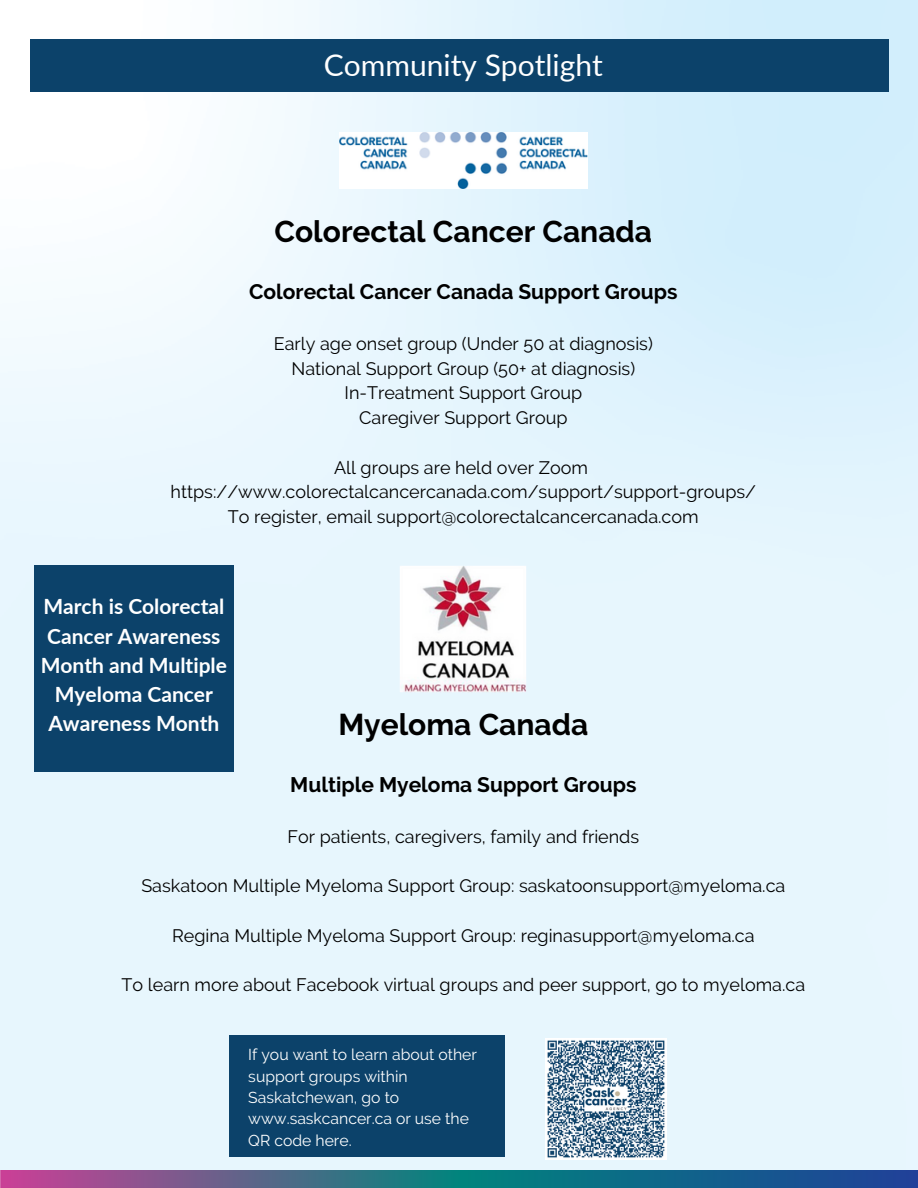
<style>
.page{position:relative;width:918px;height:1188px;background:#fff}
.page>*{position:absolute;margin:0;border:0;box-sizing:border-box;transform-origin:0 0}
.t1{font:700 30px "Raleway";color:#000}
.t2{font:30px "Lato";color:#fff}
.t3{font:700 21px/29.2px "Lato";color:#fff;text-align:center}
.t4{font:700 21px "Raleway";color:#000}
.t5{font:18px/24.8px "Raleway";color:#000;text-align:center}
.t6{font:15.75px/21.3px "Raleway";color:#fff}
</style>
<div class="page">
<img style="left:0;top:0;width:918px;height:1170px">
<img style="left:0;top:1170px;width:918px;height:18px">
<div style="left:30px;top:40px;width:858px;height:52px;background:#0c426a"></div>
<img style="left:545px;top:1038px;width:122px;height:122px">
<div style="left:229px;top:1036px;width:275px;height:121px;background:#0c426a"></div>
<img style="left:339px;top:132px;width:249px;height:57px">
<img style="left:400px;top:566px;width:127px;height:127px">
<div style="left:34px;top:566px;width:200px;height:206px;background:#0c426a"></div>
<p class="t2" style="left:324px;top:47px;width:281px">Community Spotlight</p>
<h1 class="t1" style="left:275px;top:214px;width:379px">Colorectal Cancer Canada</h1>
<h3 class="t4" style="left:249px;top:280px;width:430px">Colorectal Cancer Canada Support Groups</h3>
<h4 class="t5" style="left:274px;top:331px;width:381px">Early age onset group (Under 50 at diagnosis)<br>National Support Group (50+ at diagnosis)<br>In-Treatment Support Group<br>Caregiver Support Group</h4>
<h4 class="t5" style="left:171px;top:455px;width:587px">All groups are held over Zoom https://www.colorectalcancercanada.com/support/support-groups/<br>To register, email support@colorectalcancercanada.com</h4>
<p class="t3" style="left:41px;top:592px;width:188px">March is Colorectal<br>Cancer Awareness<br>Month and Multiple<br>Myeloma Cancer<br>Awareness Month</p>
<h1 class="t1" style="left:338px;top:707px;width:252px">Myeloma Canada</h1>
<h3 class="t4" style="left:290px;top:772px;width:348px">Multiple Myeloma Support Groups</h3>
<h4 class="t5" style="left:287px;top:824px;width:353px">For patients, caregivers, family and friends</h4>
<h4 class="t5" style="left:141px;top:873px;width:646px">Saskatoon Multiple Myeloma Support Group: saskatoonsupport@myeloma.ca</h4>
<h4 class="t5" style="left:172px;top:923px;width:584px">Regina Multiple Myeloma Support Group: reginasupport@myeloma.ca</h4>
<h4 class="t5" style="left:122px;top:972px;width:685px">To learn more about Facebook virtual groups and peer support, go to myeloma.ca</h4>
<p class="t6" style="left:248px;top:1044px;width:230px">If you want to learn about other support groups within<br>Saskatchewan, go to www.saskcancer.ca or use the<br>QR code here.</p>
</div>
